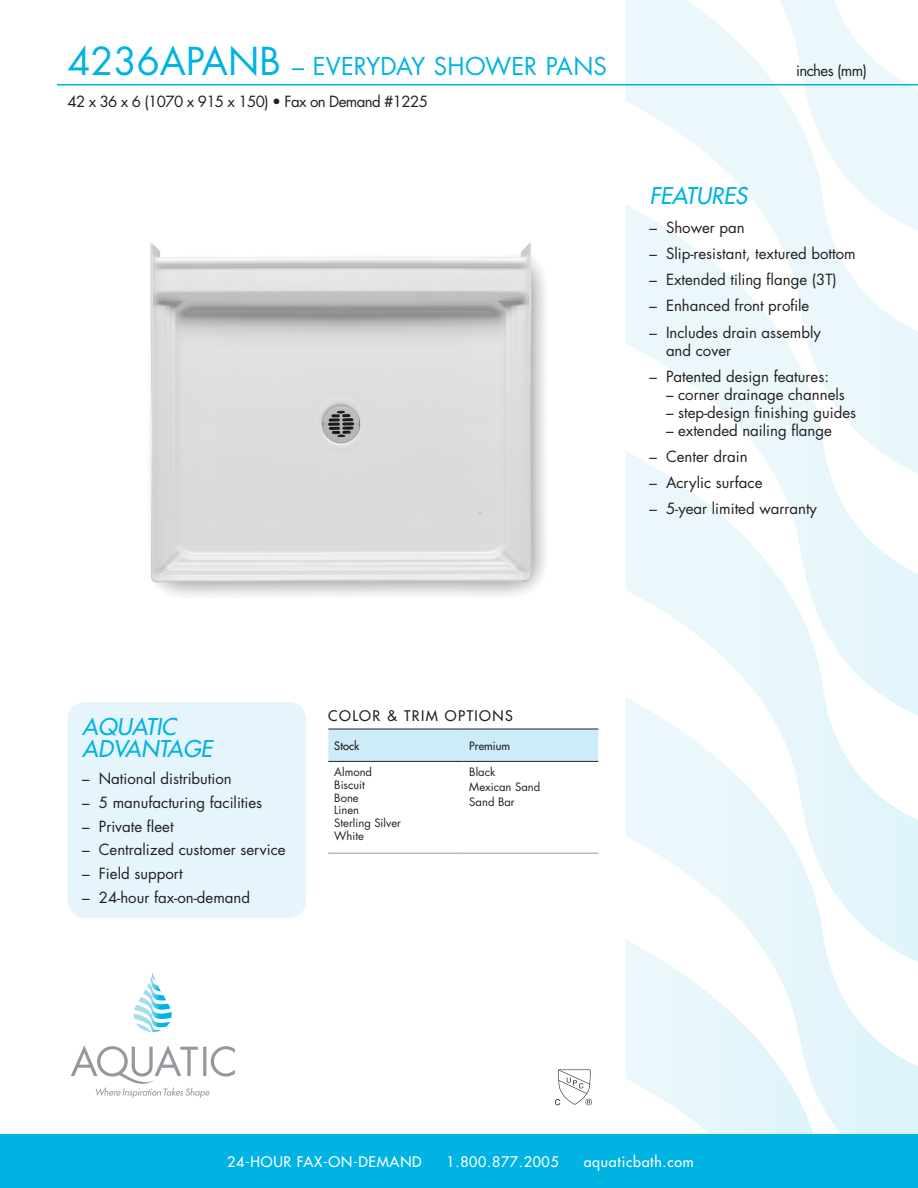
<style>
.page{position:relative;width:918px;height:1188px;background:#fff}
.page>*{position:absolute;margin:0;border:0;box-sizing:border-box;transform-origin:0 0}
.Tub_Name{font:24px "Futura";letter-spacing:.005em;color:#00b3e3}
.FEATURES{font:italic 22.5px/22.5px "Futura";color:#00b3e3}
.features_copy{font:15px/18px "Futura";color:#231f20}
.Black_Model_Specs{font:15px "Futura";letter-spacing:-.04em;color:#231f20}
.t1{font:14.25px "Futura";letter-spacing:.05em;color:#fff}
.Table_head{font:14.25px "Futura";letter-spacing:.1em;color:#231f20}
.table_body{font:11.25px "Futura";color:#231f20}
.colors_trim_body{font:11.25px "Futura";color:#231f20}
.table_body-2{font:11.25px "Futura";color:#231f20}
.s1{font-size:37.5px}
</style>
<div class="page">
<svg style="left:626px;top:0;width:146px;height:204px"></svg>
<svg style="left:626px;top:204px;width:292px;height:246px"></svg>
<svg style="left:626px;top:450px;width:292px;height:247px"></svg>
<svg style="left:626px;top:697px;width:292px;height:437px"></svg>
<svg style="left:626px;top:939px;width:203px;height:195px"></svg>
<svg style="left:772px;top:0;width:146px;height:238px"></svg>
<div style="left:0;top:1134px;width:918px;height:54px;background:#00b3e3"></div>
<svg style="left:133px;top:973px;width:39px;height:59px"></svg>
<svg style="left:71px;top:1045px;width:164px;height:53px"></svg>
<hr style="left:57px;top:84px;width:861px;height:2px;background:#00b3e3">
<svg style="left:555px;top:1070px;width:37px;height:35px"></svg>
<img style="left:149px;top:243px;width:397px;height:354px">
<div style="left:68px;top:702px;width:238px;height:216px;background:#e5f5fb;border-radius:18px"></div>
<div style="left:328px;top:730px;width:270px;height:31px;background:#cdecf7"></div>
<hr style="left:328px;top:729px;width:135px;height:1px;background:#231f20">
<hr style="left:463px;top:729px;width:135px;height:1px;background:#231f20">
<hr style="left:328px;top:761px;width:135px;height:1px;background:#231f20">
<hr style="left:463px;top:761px;width:135px;height:1px;background:#231f20">
<hr style="left:328px;top:853px;width:135px;height:1px;background:#a19689">
<hr style="left:463px;top:853px;width:135px;height:1px;background:#a19689">
<p class="Tub_Name" style="left:68px;top:49px;width:541px"><span class="s1">4236APANB</span> – EVERYDAY SHOWER PANS</p>
<p class="Black_Model_Specs" style="left:68px;top:91px;width:362px">42 x 36 x 6 (1070 x 915 x 150) • Fax on Demand #1225</p>
<p class="Black_Model_Specs" style="left:796px;top:60px;width:72px">inches (mm)</p>
<p class="FEATURES" style="left:650px;top:185px;width:99px">FEATURES</p>
<p class="features_copy" style="left:650px;top:218px;width:97px">– Shower pan</p>
<p class="features_copy" style="left:650px;top:245px;width:208px">– Slip-resistant, textured bottom</p>
<p class="features_copy" style="left:650px;top:271px;width:189px">– Extended tiling flange (3T)</p>
<p class="features_copy" style="left:650px;top:297px;width:161px">– Enhanced front profile</p>
<p class="features_copy" style="left:666px;top:323px;width:157px;text-indent:-16px">– Includes drain assembly and cover</p>
<p class="features_copy" style="left:650px;top:367px;width:181px">– Patented design features:</p>
<p class="features_copy" style="left:666px;top:385px;width:180px">– corner drainage channels</p>
<p class="features_copy" style="left:666px;top:403px;width:192px">– step-design finishing guides</p>
<p class="features_copy" style="left:666px;top:421px;width:168px">– extended nailing flange</p>
<p class="features_copy" style="left:650px;top:447px;width:100px">– Center drain</p>
<p class="features_copy" style="left:650px;top:473px;width:114px">– Acrylic surface</p>
<p class="features_copy" style="left:650px;top:499px;width:169px">– 5-year limited warranty</p>
<p class="FEATURES" style="left:82px;top:715px;width:131px">AQUATIC<br>ADVANTAGE</p>
<p class="features_copy" style="left:82px;top:769px;width:151px">– National distribution</p>
<p class="features_copy" style="left:82px;top:793px;width:181px">– 5 manufacturing facilities</p>
<p class="features_copy" style="left:82px;top:817px;width:93px">– Private fleet</p>
<p class="features_copy" style="left:82px;top:841px;width:205px">– Centralized customer service</p>
<p class="features_copy" style="left:82px;top:865px;width:102px">– Field support</p>
<p class="features_copy" style="left:82px;top:888px;width:169px">– 24-hour fax-on-demand</p>
<p class="Table_head" style="left:328px;top:706px;width:186px">COLOR &amp; TRIM OPTIONS</p>
<p class="table_body-2" style="left:334px;top:738px;width:26px">Stock</p>
<p class="table_body-2" style="left:469px;top:738px;width:42px">Premium</p>
<p class="table_body" style="left:334px;top:764px;width:39px">Almond</p>
<p class="table_body" style="left:334px;top:777px;width:32px">Biscuit</p>
<p class="table_body" style="left:334px;top:790px;width:26px">Bone</p>
<p class="table_body" style="left:334px;top:803px;width:26px">Linen</p>
<p class="table_body" style="left:334px;top:815px;width:68px">Sterling Silver</p>
<p class="table_body" style="left:334px;top:828px;width:31px">White</p>
<p class="colors_trim_body" style="left:469px;top:764px;width:28px">Black</p>
<p class="colors_trim_body" style="left:469px;top:779px;width:72px">Mexican Sand</p>
<p class="colors_trim_body" style="left:469px;top:794px;width:47px">Sand Bar</p>
<p class="t1" style="left:227px;top:1153px;width:196px">24-HOUR FAX-ON-DEMAND</p>
<p class="t1" style="left:447px;top:1153px;width:114px">1.800.877.2005</p>
<p class="t1" style="left:584px;top:1153px;width:112px">aquaticbath.com</p>
</div>
